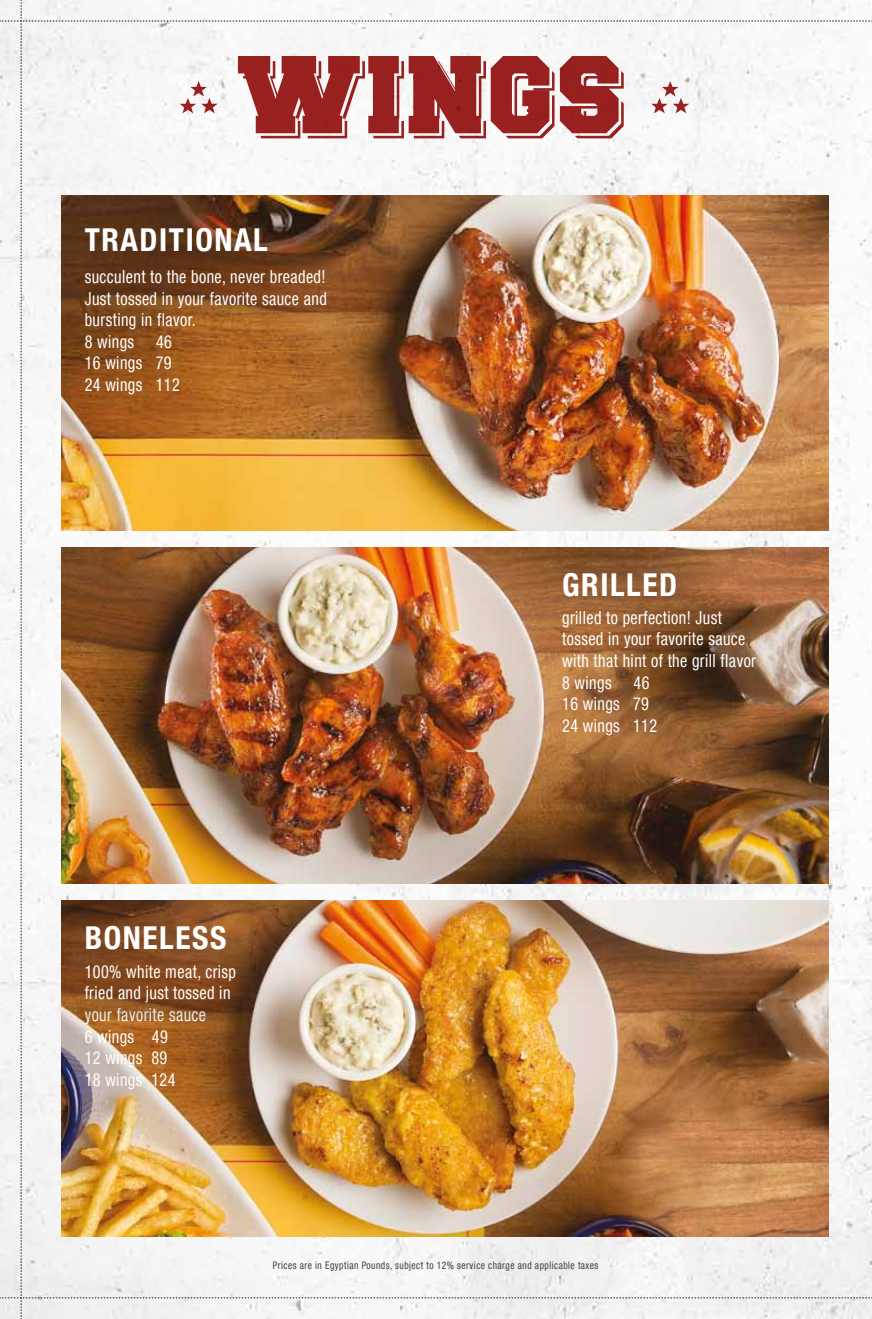
<style>
.page{position:relative;width:872px;height:1319px;background:#fff}
.page>*{position:absolute;margin:0;border:0;box-sizing:border-box;transform-origin:0 0}
.t1{font:700 condensed 31.5px "Helvetica Neue LT Com";letter-spacing:.05em;color:#fff}
.t2{font:condensed 18px/21.6px "Helvetica Neue LT Com";letter-spacing:.025em;color:#fff;scale:.9 1}
.t3{font:condensed 10.5px "Helvetica Neue LT Com";letter-spacing:.05em;color:#3c3c3b;scale:.9 1}
</style>
<div class="page">
<img style="left:0;top:0;width:872px;height:1318px">
<p class="t1" style="left:85px;top:221px;width:185px">TRADITIONAL</p>
<p class="t2" style="left:85px;top:265px;width:270px">succulent to the bone, never breaded!<br>Just tossed in your favorite sauce and bursting in flavor.<br>8 wings 46<br>16 wings 79<br>24 wings 112</p>
<p class="t1" style="left:85px;top:918px;width:143px">BONELESS</p>
<p class="t2" style="left:85px;top:960px;width:170px">100% white meat, crisp fried and just tossed in your favorite sauce<br>6 wings 49<br>12 wings 89<br>18 wings 124</p>
<p class="t1" style="left:562px;top:566px;width:117px">GRILLED</p>
<p class="t2" style="left:562px;top:606px;width:217px">grilled to perfection! Just tossed in your favorite sauce with that hint of the grill flavor<br>8 wings 46<br>16 wings 79<br>24 wings 112</p>
<p class="t3" style="left:273px;top:1258px;width:363px">Prices are in Egyptian Pounds, subject to 12% service charge and applicable taxes</p>
</div>
